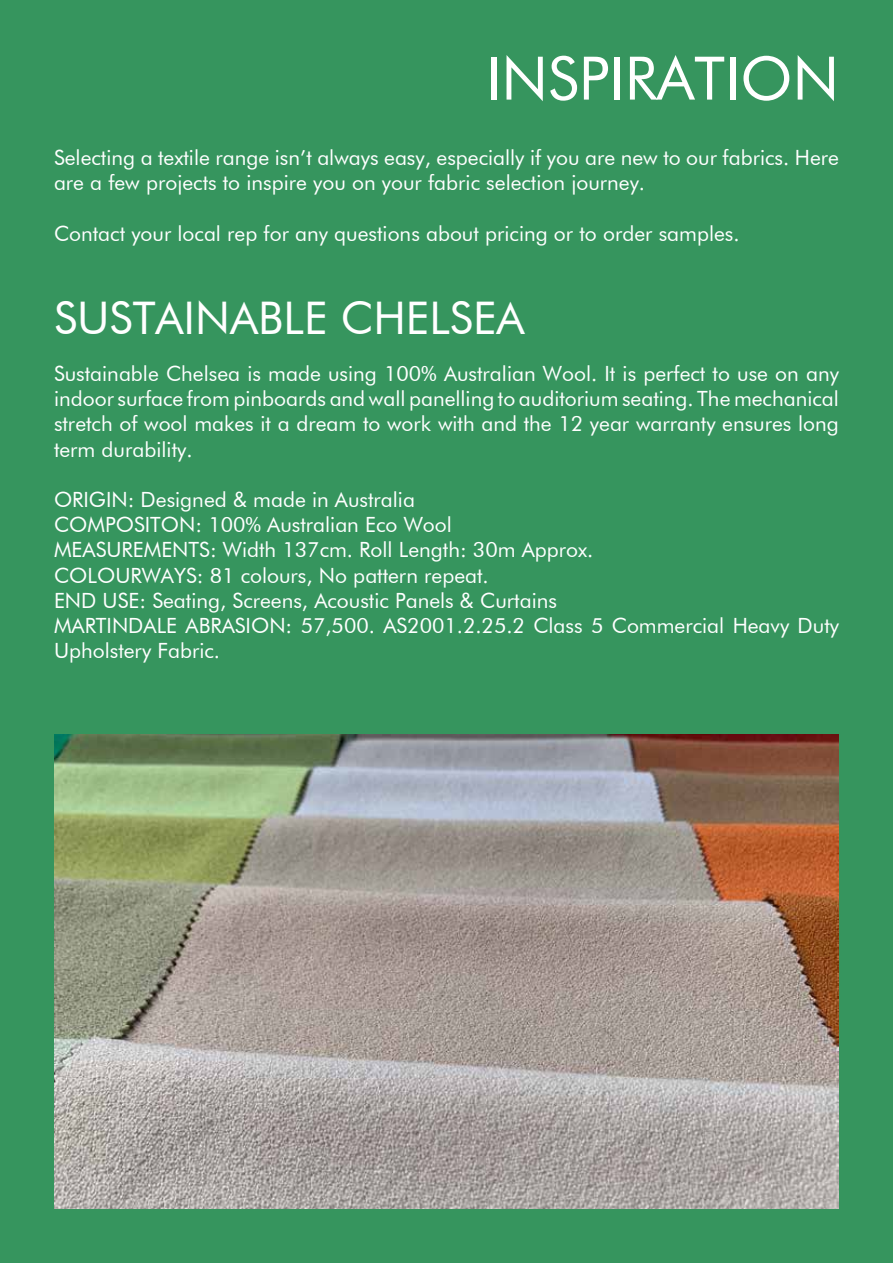
<style>
.page{position:relative;width:893px;height:1263px;background:#36955e}
.page>*{position:absolute;margin:0;border:0;box-sizing:border-box;transform-origin:0 0}
.t1{font:60px "Futura BT";color:#fff}
.t2{font:45px "Futura BT";color:#fff}
.t3{font:21px/25.2px "Futura BT";color:#fff}
</style>
<div class="page">
<img style="left:54px;top:734px;width:785px;height:475px">
<h1 class="t1" style="left:486px;top:42px;width:355px">INSPIRATION</h1>
<p class="t3" style="left:54px;top:145px;width:786px">Selecting a textile range isn’t always easy, especially if you are new to our fabrics. Here are a few projects to inspire you on your fabric selection journey.</p>
<p class="t3" style="left:54px;top:220px;width:687px">Contact your local rep for any questions about pricing or to order samples.</p>
<h2 class="t2" style="left:54px;top:290px;width:472px">SUSTAINABLE CHELSEA</h2>
<p class="t3" style="left:54px;top:361px;width:786px;text-align:justify">Sustainable Chelsea is made using 100% Australian Wool. It is perfect to use on any indoor surface from pinboards and wall panelling to auditorium seating. The mechanical stretch of wool makes it a dream to work with and the 12 year warranty ensures long term durability.</p>
<p class="t3" style="left:54px;top:487px;width:786px">ORIGIN: Designed &amp; made in Australia<br>COMPOSITON: 100% Australian Eco Wool<br>MEASUREMENTS: Width 137cm. Roll Length: 30m Approx.<br>COLOURWAYS: 81 colours, No pattern repeat.<br>END USE: Seating, Screens, Acoustic Panels &amp; Curtains<br>MARTINDALE ABRASION: 57,500. AS2001.2.25.2 Class 5 Commercial Heavy Duty Upholstery Fabric.</p>
</div>
